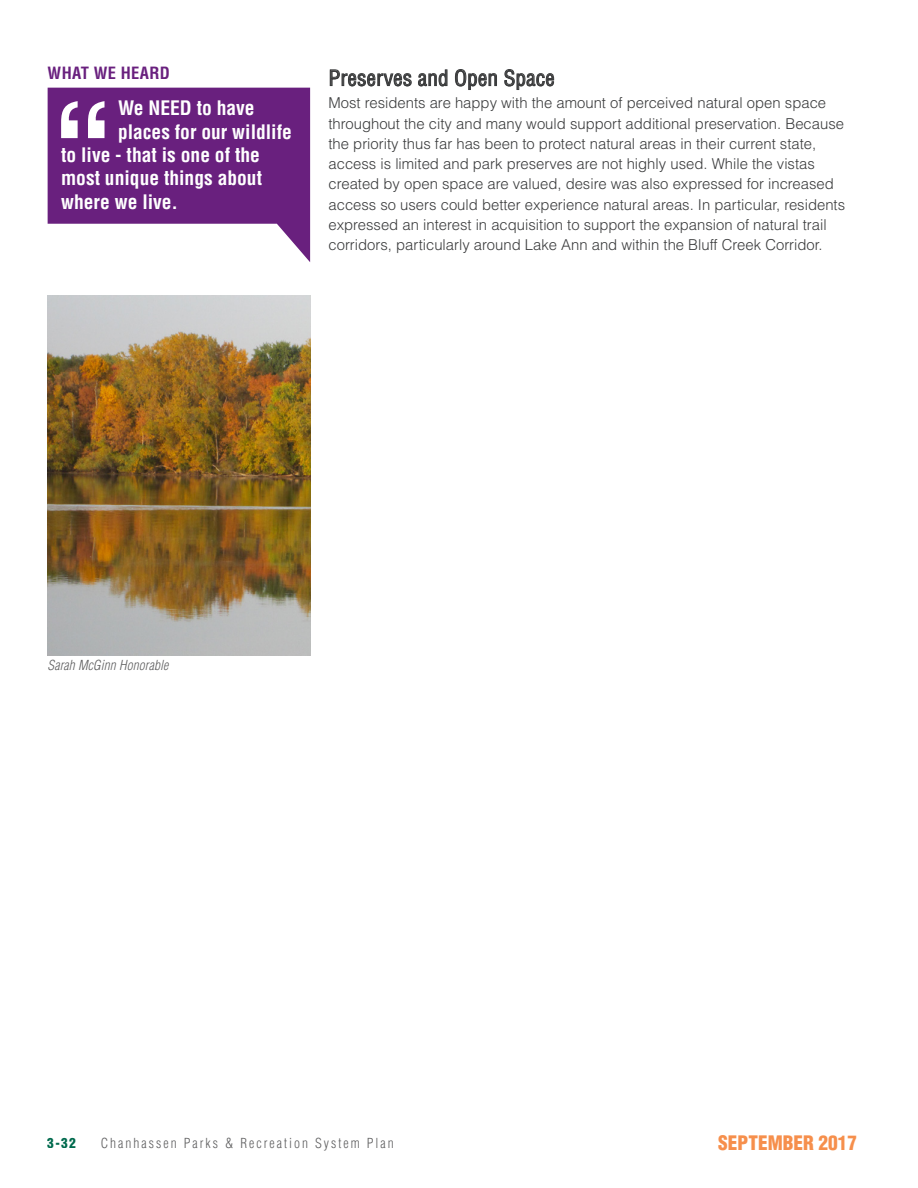
<style>
.page{position:relative;width:918px;height:1188px;background:#fff}
.page>*{position:absolute;margin:0;border:0;box-sizing:border-box;transform-origin:0 0}
.Heading_3{font:condensed 21px "Helvetica LT Std";letter-spacing:.01em;color:#3a3b3c}
.t1{font:700 condensed 19.5px "Helvetica LT Std";color:#fff}
.t2{font:900 condensed 19.5px "Helvetica LT Std";color:#f68f4c}
.t3{font:700 condensed 16.5px "Helvetica LT Std";letter-spacing:.02em;color:#69207e}
.Body_Text{font:300 15px/20.2px "Helvetica LT Std";color:#3a3b3c}
.t4{font:300 condensed 13.5px "Helvetica LT Std";letter-spacing:.15em;color:#5e5e5f}
.t5{font:italic 300 condensed 13.5px "Helvetica LT Std";letter-spacing:.01em;color:#5e5e5f}
.t6{font:900 condensed 13.5px "Helvetica LT Std";color:#006a4d}
</style>
<div class="page">
<svg style="left:330px;top:70px;width:82px;height:17px"></svg>
<svg style="left:418px;top:70px;width:29px;height:17px"></svg>
<svg style="left:455px;top:69px;width:42px;height:21px"></svg>
<svg style="left:504px;top:69px;width:50px;height:21px"></svg>
<svg style="left:48px;top:88px;width:262px;height:174px;fill:#69207e"></svg>
<svg style="left:61px;top:101px;width:44px;height:37px"></svg>
<img style="left:47px;top:296px;width:263px;height:360px">
<p class="t3" style="left:48px;top:63px;width:124px">WHAT WE HEARD</p>
<p class="t1" style="left:118px;top:96px;width:138px">We NEED to have</p>
<p class="t1" style="left:118px;top:119px;width:175px">places for our wildlife</p>
<p class="t1" style="left:61px;top:143px;width:200px">to live - that is one of the</p>
<p class="t1" style="left:61px;top:166px;width:202px">most unique things about</p>
<p class="t1" style="left:61px;top:189px;width:119px">where we live.</p>
<p class="Heading_3" style="left:328px;top:65px;width:228px">Preserves and Open Space</p>
<p class="Body_Text" style="left:328px;top:93px;width:518px">Most residents are happy with the amount of perceived natural open space throughout the city and many would support additional preservation. Because the priority thus far has been to protect natural areas in their current state, access is limited and park preserves are not highly used. While the vistas created by open space are valued, desire was also expressed for increased access so users could better experience natural areas. In particular, residents expressed an interest in acquisition to support the expansion of natural trail corridors, particularly around Lake Ann and within the Bluff Creek Corridor.</p>
<p class="t5" style="left:48px;top:657px;width:122px">Sarah McGinn Honorable</p>
<p class="t6" style="left:47px;top:1134px;width:30px">3-32</p>
<p class="t4" style="left:101px;top:1134px;width:295px">Chanhassen Parks &amp; Recreation System Plan</p>
<h2 class="t2" style="left:718px;top:1130px;width:140px">SEPTEMBER 2017</h2>
</div>
